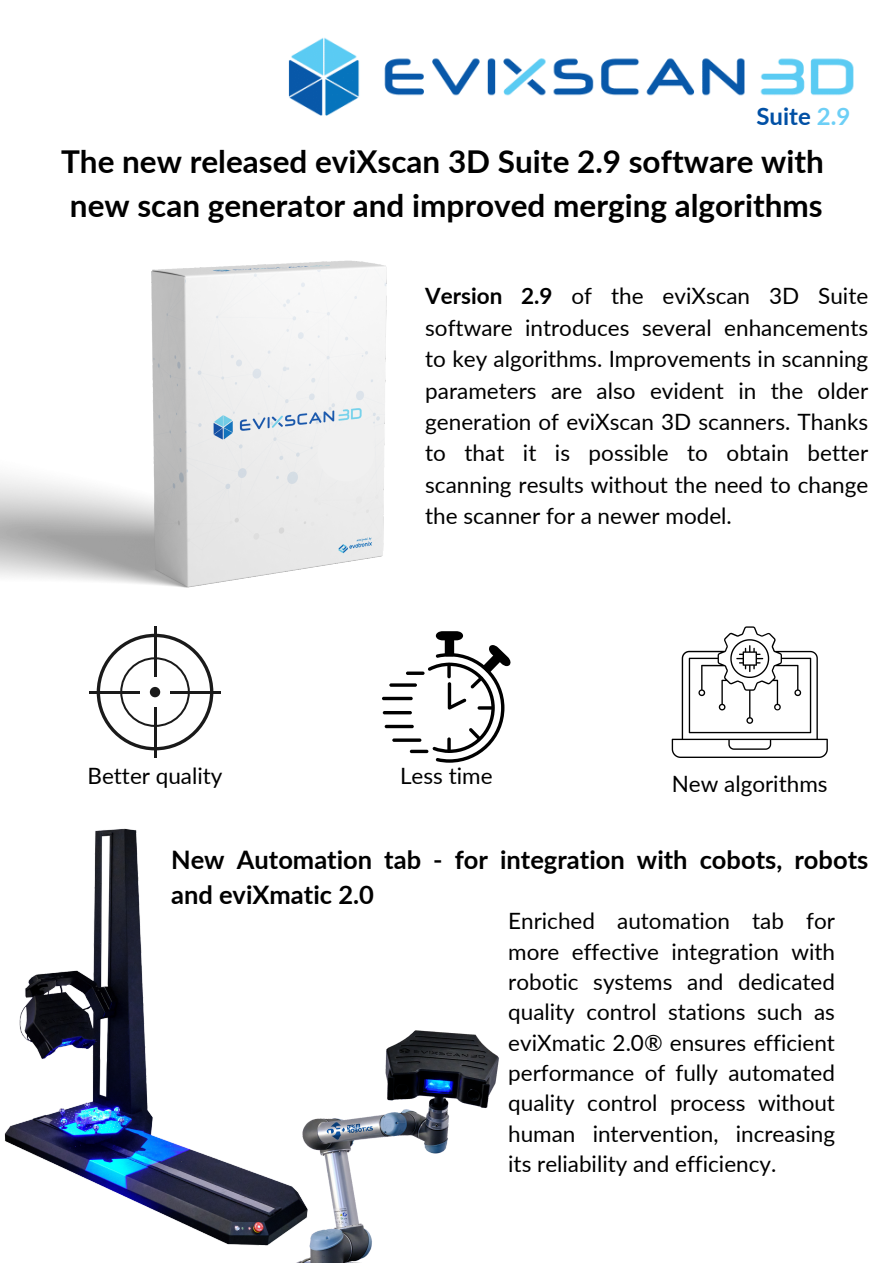
<style>
.page{position:relative;width:893px;height:1264px;background:#fff}
.page>*{position:absolute;margin:0;border:0;box-sizing:border-box;transform-origin:0 0}
.t1{font:700 31.5px "Lato";color:#000}
.t2{font:700 25.5px/34.8px "Lato";color:#000}
.t3{font:700 24px "Lato";color:#0150a5}
.t4{font:22.5px/30.3px "Lato";color:#000;text-align:justify}
.s1{color:#6dcff6}
.s2{font-weight:700}
</style>
<div class="page">
<img style="left:288px;top:37px;width:566px;height:79px">
<div style="left:600px;top:103px;width:268px;height:25px;background:#fff"></div>
<img style="left:0;top:260px;width:387px;height:328px">
<svg style="left:97px;top:633px;width:116px;height:117px"></svg>
<div style="left:150px;top:687px;width:10px;height:10px;background:#1a1a1a;border-radius:50%"></div>
<hr style="left:154px;top:707px;width:2px;height:50px;background:#1a1a1a">
<hr style="left:154px;top:626px;width:2px;height:51px;background:#1a1a1a">
<hr style="left:170px;top:690px;width:51px;height:3px;background:#1a1a1a">
<hr style="left:89px;top:690px;width:51px;height:3px;background:#1a1a1a">
<svg style="left:428px;top:631px;width:83px;height:131px"></svg>
<svg style="left:406px;top:671px;width:18px;height:4px"></svg>
<svg style="left:410px;top:749px;width:18px;height:4px"></svg>
<hr style="left:383px;top:711px;width:29px;height:3px;background:#000;border-radius:2px">
<svg style="left:384px;top:724px;width:30px;height:4px"></svg>
<svg style="left:392px;top:738px;width:29px;height:4px"></svg>
<hr style="left:389px;top:683px;width:28px;height:3px;background:#000;border-radius:2px">
<svg style="left:382px;top:696px;width:30px;height:4px"></svg>
<svg style="left:671px;top:626px;width:156px;height:132px"></svg>
<div style="left:317px;top:419px;width:58px;height:62px;background:#f0f0f0"></div>
<img style="left:4px;top:828px;width:281px;height:418px">
<img style="left:285px;top:1030px;width:214px;height:232px">
<p class="t3" style="left:756px;top:101px;width:95px">Suite <span class="s1">2.9</span></p>
<p class="t1" style="left:61px;top:142px;width:764px">The new released eviXscan 3D Suite 2.9 software with</p>
<p class="t1" style="left:70px;top:186px;width:754px">new scan generator and improved merging algorithms</p>
<p class="t4" style="left:425px;top:279px;width:444px;line-height:31.5px"><span class="s2">Version 2.9</span> of the eviXscan 3D Suite software introduces several enhancements to key algorithms. Improvements in scanning parameters are also evident in the older generation of eviXscan 3D scanners. Thanks to that it is possible to obtain better scanning results without the need to change the scanner for a newer model.</p>
<p class="t4" style="left:87px;top:760px;width:136px">Better quality</p>
<p class="t4" style="left:400px;top:760px;width:94px">Less time</p>
<p class="t4" style="left:671px;top:767px;width:157px">New algorithms</p>
<p class="t2" style="left:171px;top:841px;width:698px">New Automation tab - for integration with cobots, robots and eviXmatic 2.0</p>
<p class="t4" style="left:508px;top:905px;width:328px">Enriched automation tab for more effective integration with robotic systems and dedicated quality control stations such as eviXmatic 2.0® ensures efficient performance of fully automated quality control process without human intervention, increasing its reliability and efficiency.</p>
</div>
